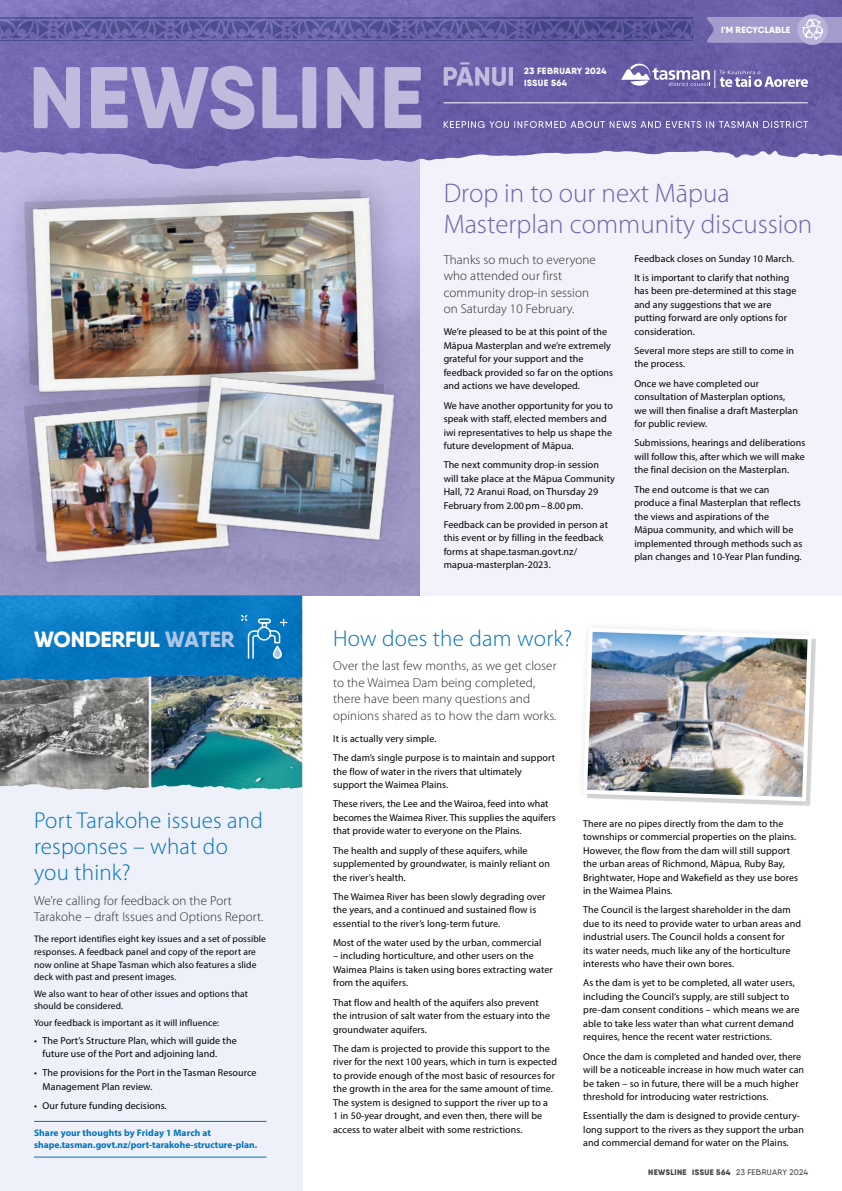
<style>
.page{position:relative;width:842px;height:1191px;background:#fff}
.page>*{position:absolute;margin:0;border:0;box-sizing:border-box;transform-origin:0 0}
.t1{font:300 27px/31px "Myriad Pro";color:#6c63ac}
.t2{font:300 23px/26px "Myriad Pro";letter-spacing:.01em;color:#0072bc}
.t3{font:800 22px "Qanelas Soft DEMO";letter-spacing:-.01em;color:#fff}
.t4{font:300 13px/16.5px "Myriad Pro";letter-spacing:.01em;color:#292829}
.t5{font:10px/13.5px "Myriad Pro";letter-spacing:.01em;color:#000}
.t6{font:9.5px/12.5px "Myriad Pro";letter-spacing:.01em;color:#000}
.t7{font:700 9.5px/12.5px "Myriad Pro";color:#0072bc}
.t8{font:800 9px/12px "Qanelas Soft DEMO";letter-spacing:.03em;color:#fff}
.t9{font:800 9px "Qanelas Soft DEMO";letter-spacing:.01em;color:#fff}
.t10{font:800 8px "Qanelas Soft DEMO";letter-spacing:.045em;color:#414042}
.s1{color:#aec5e7}
.s2{font-weight:500}
</style>
<div class="page">
<div style="left:0;top:611px;width:302px;height:580px;background:#eef1f9"></div>
<img style="left:0;top:169px;width:421px;height:426px">
<div style="left:421px;top:115px;width:421px;height:480px;background:#f3f1f9"></div>
<img style="left:151px;top:684px;width:151px;height:105px">
<img style="left:0;top:684px;width:149px;height:105px">
<svg style="left:757px;top:0;width:85px;height:158px;background:#6961a7"></svg>
<img style="left:0;top:0;width:757px;height:169px">
<svg style="left:444px;top:121px;width:364px;height:7px;background:#8f89bd"></svg>
<svg style="left:621px;top:64px;width:187px;height:24px;background:#8781b8"></svg>
<hr style="left:444px;top:103px;width:364px;height:1px;background:#fff">
<hr style="left:459px;top:40px;width:117px;height:1px;background:#a9bfca">
<hr style="left:459px;top:18px;width:117px;height:1px;background:#a9bfca">
<hr style="left:576px;top:40px;width:117px;height:1px;background:#a9bfca">
<hr style="left:576px;top:18px;width:117px;height:1px;background:#a9bfca">
<hr style="left:342px;top:40px;width:117px;height:1px;background:#a9bfca">
<hr style="left:342px;top:18px;width:117px;height:1px;background:#a9bfca">
<hr style="left:108px;top:40px;width:117px;height:1px;background:#a9bfca">
<hr style="left:108px;top:18px;width:117px;height:1px;background:#a9bfca">
<hr style="left:225px;top:40px;width:117px;height:1px;background:#a9bfca">
<hr style="left:225px;top:18px;width:117px;height:1px;background:#a9bfca">
<hr style="left:0;top:40px;width:108px;height:1px;background:#a9bfca">
<hr style="left:0;top:18px;width:108px;height:1px;background:#a9bfca">
<svg style="left:0;top:21px;width:693px;height:17px;background:#5d599d"></svg>
<svg style="left:444px;top:62px;width:69px;height:24px;background:#928bc1"></svg>
<svg style="left:34px;top:66px;width:387px;height:63px;background:#9e97c9"></svg>
<svg style="left:797px;top:14px;width:31px;height:31px"></svg>
<svg style="left:706px;top:17px;width:136px;height:26px;background:#a6a0ce"></svg>
<svg style="left:733px;top:638px;width:83px;height:168px"></svg>
<img style="left:582px;top:627px;width:232px;height:176px">
<hr style="left:34px;top:1121px;width:232px;height:1px;background:#0072bc">
<hr style="left:34px;top:1156px;width:232px;height:1px;background:#0072bc">
<svg style="left:0;top:595px;width:302px;height:89px;background:#137cc0"></svg>
<div style="left:0;top:157px;width:416px;height:275px;background:#000;opacity:.15"></div>
<svg style="left:2px;top:171px;width:152px;height:196px;background:#bbb5df"></svg>
<img style="left:16px;top:197px;width:138px;height:170px">
<svg style="left:154px;top:167px;width:253px;height:200px;background:#b3adc0"></svg>
<img style="left:184px;top:188px;width:209px;height:155px">
<svg style="left:1px;top:367px;width:262px;height:229px;background:#a9a2be"></svg>
<img style="left:22px;top:392px;width:223px;height:203px">
<img style="left:163px;top:343px;width:258px;height:231px">
<img style="left:182px;top:368px;width:225px;height:206px">
<h3 class="t3" style="left:34px;top:629px;width:202px">WONDERFUL <span class="s1">WATER</span></h3>
<h2 class="t2" style="left:34px;top:807px;width:230px">Port Tarakohe issues and responses – what do you think?</h2>
<h3 class="t4" style="left:34px;top:892px;width:231px">We’re calling for feedback on the Port<br>Tarakohe – draft Issues and Options Report.</h3>
<p class="t6" style="left:34px;top:933px;width:233px">The report identifies eight key issues and a set of possible responses. A feedback panel and copy of the report are now online at Shape Tasman which also features a slide deck with past and present images.</p>
<p class="t6" style="left:34px;top:987px;width:215px">We also want to hear of other issues and options that should be considered.</p>
<p class="t6" style="left:34px;top:1016px;width:187px">Your feedback is important as it will influence:</p>
<p class="t5" style="left:43px;top:1033px;width:196px;text-indent:-9px">• The Port’s Structure Plan, which will guide the future use of the Port and adjoining land.</p>
<p class="t5" style="left:43px;top:1066px;width:216px;text-indent:-8px">• The provisions for the Port in the Tasman Resource<br>Management Plan review.</p>
<p class="t5" style="left:34px;top:1098px;width:134px">• Our future funding decisions.</p>
<p class="t7" style="left:34px;top:1126px;width:225px">Share your thoughts by Friday 1 March at shape.tasman.govt.nz/port-tarakohe-structure-plan.</p>
<p class="t8" style="left:524px;top:65px;width:84px">23 FEBRUARY 2024<br>ISSUE 564</p>
<p class="t9" style="left:721px;top:26px;width:71px">I'M RECYCLABLE</p>
<h1 class="t1" style="left:444px;top:177px;width:370px">Drop in to our next Māpua<br>Masterplan community discussion</h1>
<h3 class="t4" style="left:444px;top:251px;width:154px">Thanks so much to everyone who attended our first community drop-in session on Saturday 10 February.</h3>
<p class="t5" style="left:444px;top:325px;width:171px">We’re pleased to be at this point of the Māpua Masterplan and we’re extremely grateful for your support and the feedback provided so far on the options and actions we have developed.</p>
<p class="t5" style="left:444px;top:398px;width:171px">We have another opportunity for you to speak with staff, elected members and iwi representatives to help us shape the future development of Māpua.</p>
<p class="t5" style="left:444px;top:458px;width:173px">The next community drop-in session will take place at the Māpua Community Hall, 72 Aranui Road, on Thursday 29<br>February from 2.00 pm – 8.00 pm.</p>
<p class="t5" style="left:444px;top:518px;width:166px">Feedback can be provided in person at this event or by filling in the feedback forms at shape.tasman.govt.nz/ mapua-masterplan-2023.</p>
<p class="t5" style="left:634px;top:248px;width:161px;line-height:19.2px">Feedback closes on Sunday 10 March.<br>It is important to clarify that nothing</p>
<p class="t5" style="left:634px;top:284px;width:164px">has been pre-determined at this stage and any suggestions that we are putting forward are only options for consideration.</p>
<p class="t5" style="left:634px;top:344px;width:161px">Several more steps are still to come in the process.</p>
<p class="t5" style="left:634px;top:376px;width:165px">Once we have completed our consultation of Masterplan options, we will then finalise a draft Masterplan for public review.</p>
<p class="t5" style="left:634px;top:436px;width:173px;text-align:justify">Submissions, hearings and deliberations will follow this, after which we will make the final decision on the Masterplan.</p>
<p class="t5" style="left:634px;top:482px;width:170px">The end outcome is that we can produce a final Masterplan that reflects the views and aspirations of the<br>Māpua community, and which will be implemented through methods such as plan changes and 10-Year Plan funding.</p>
<h2 class="t2" style="left:333px;top:625px;width:241px">How does the dam work?</h2>
<h3 class="t4" style="left:333px;top:658px;width:225px">Over the last few months, as we get closer to the Waimea Dam being completed, there have been many questions and opinions shared as to how the dam works.</h3>
<p class="t5" style="left:333px;top:729px;width:223px;line-height:19.2px">It is actually very simple.<br>The dam’s single purpose is to maintain and support</p>
<p class="t5" style="left:333px;top:764px;width:190px">the flow of water in the rivers that ultimately support the Waimea Plains.</p>
<p class="t5" style="left:333px;top:797px;width:224px">These rivers, the Lee and the Wairoa, feed into what becomes the Waimea River. This supplies the aquifers that provide water to everyone on the Plains.</p>
<p class="t5" style="left:333px;top:843px;width:218px">The health and supply of these aquifers, while supplemented by groundwater, is mainly reliant on the river’s health.</p>
<p class="t5" style="left:333px;top:889px;width:214px">The Waimea River has been slowly degrading over the years, and a continued and sustained flow is essential to the river’s long-term future.</p>
<p class="t5" style="left:333px;top:935px;width:210px">Most of the water used by the urban, commercial</p>
<p class="t5" style="left:333px;top:949px;width:221px">– including horticulture, and other users on the<br>Waimea Plains is taken using bores extracting water from the aquifers.</p>
<p class="t5" style="left:333px;top:995px;width:219px">That flow and health of the aquifers also prevent the intrusion of salt water from the estuary into the groundwater aquifers.</p>
<p class="t5" style="left:333px;top:1041px;width:225px">The dam is projected to provide this support to the river for the next 100 years, which in turn is expected to provide enough of the most basic of resources for the growth in the area for the same amount of time.<br>The system is designed to support the river up to a<br>1 in 50-year drought, and even then, there will be access to water albeit with some restrictions.</p>
<p class="t5" style="left:583px;top:816px;width:216px">There are no pipes directly from the dam to the townships or commercial properties on the plains.<br>However, the flow from the dam will still support the urban areas of Richmond, Māpua, Ruby Bay, Brightwater, Hope and Wakefield as they use bores in the Waimea Plains.</p>
<p class="t5" style="left:583px;top:903px;width:219px">The Council is the largest shareholder in the dam due to its need to provide water to urban areas and industrial users. The Council holds a consent for<br>its water needs, much like any of the horticulture interests who have their own bores.</p>
<p class="t5" style="left:583px;top:976px;width:218px">As the dam is yet to be completed, all water users, including the Council’s supply, are still subject to pre-dam consent conditions – which means we are able to take less water than what current demand requires, hence the recent water restrictions.</p>
<p class="t5" style="left:583px;top:1049px;width:222px">Once the dam is completed and handed over, there will be a noticeable increase in how much water can be taken – so in future, there will be a much higher threshold for introducing water restrictions.</p>
<p class="t5" style="left:583px;top:1109px;width:222px">Essentially the dam is designed to provide century&shy;long support to the rivers as they support the urban and commercial demand for water on the Plains.</p>
<p class="t10" style="left:648px;top:1168px;width:161px">NEWSLINE ISSUE 564 <span class="s2">23 FEBRUARY 2024</span></p>
</div>
